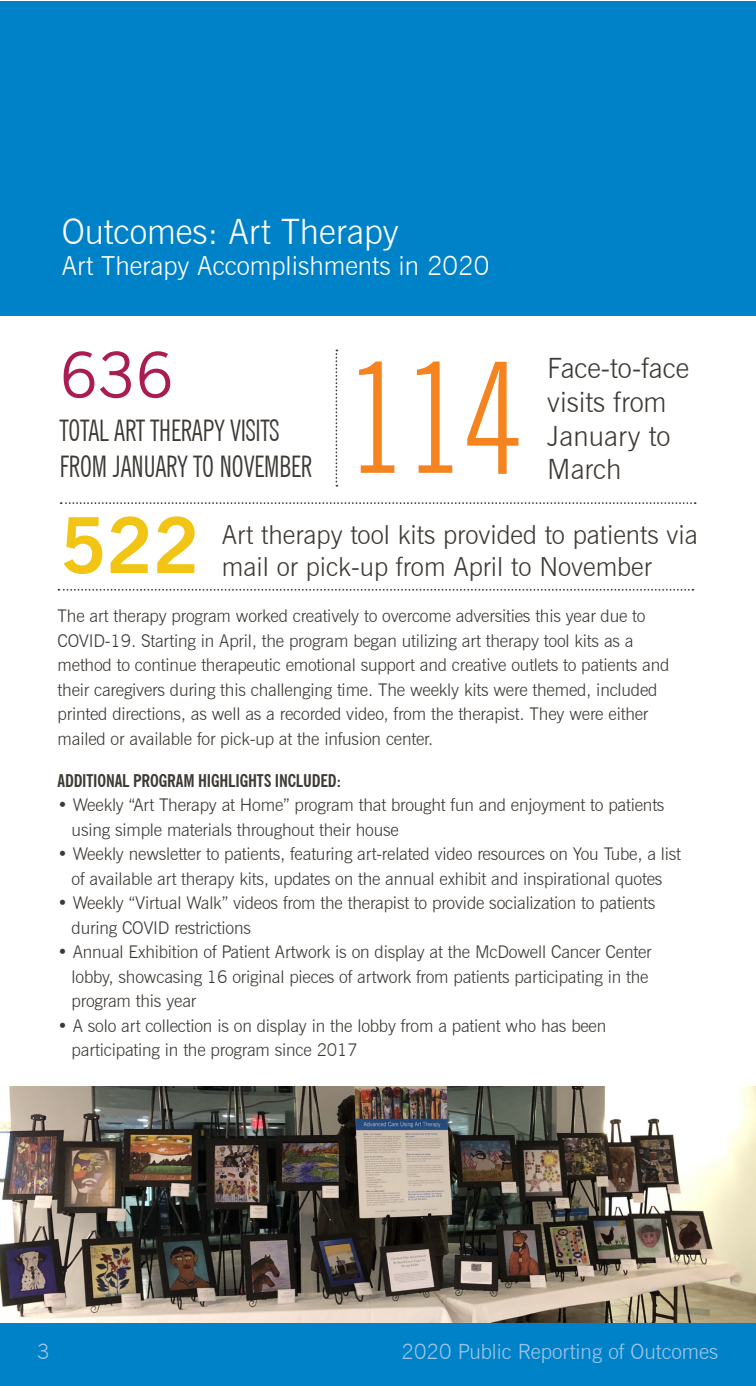
<style>
.page{position:relative;width:756px;height:1386px;background:#fff}
.page>*{position:absolute;margin:0;border:0;box-sizing:border-box;transform-origin:0 0}
.t1{font:extra-condensed 152.25px "News Gothic BT";color:#f58320}
.t2{font:700 77px "News Gothic BT";color:#f2c414}
.t3{font:63px "News Gothic BT";color:#aa1d53}
.t4{font:300 35px "News Gothic BT";color:#fff}
.t5{font:extra-condensed 29.75px/35.7px "News Gothic BT";color:#3d3934}
.t6{font:300 28px/33.6px "News Gothic BT";color:#3d3934}
.t7{font:300 26.25px/31.5px "News Gothic BT";color:#3d3934}
.t8{font:300 26.25px "News Gothic BT";color:#fff}
.t9{font:300 21px "News Gothic BT";color:#9fc5e7}
.t10{font:300 17.5px/24.5px "News Gothic BT";letter-spacing:-.01em;color:#3d3934}
.t11{font:700 condensed 17.5px "News Gothic BT";letter-spacing:-.01em;color:#3d3934}
</style>
<div class="page">
<div style="left:0;top:1324px;width:756px;height:62px;background:#0082c8"></div>
<div style="left:0;top:1px;width:756px;height:315px;background:#0082c8"></div>
<svg style="left:336px;top:350px;width:1px;height:137px"></svg>
<svg style="left:61px;top:502px;width:635px;height:2px"></svg>
<svg style="left:59px;top:589px;width:634px;height:2px"></svg>
<img style="left:0;top:1087px;width:756px;height:236px">
<h3 class="t4" style="left:62px;top:210px;width:339px">Outcomes: Art Therapy</h3>
<h3 class="t8" style="left:62px;top:250px;width:429px">Art Therapy Accomplishments in 2020</h3>
<h3 class="t3" style="left:60px;top:337px;width:115px">636</h3>
<h3 class="t5" style="left:60px;top:412px;width:254px">TOTAL ART THERAPY VISITS<br>FROM JANUARY TO NOVEMBER</h3>
<h1 class="t1" style="left:348px;top:327px;width:175px">114</h1>
<h3 class="t6" style="left:547px;top:351px;width:143px">Face-to-face visits from<br>January to<br>March</h3>
<h2 class="t2" style="left:60px;top:499px;width:141px">522</h2>
<h3 class="t7" style="left:222px;top:519px;width:478px">Art therapy tool kits provided to patients via mail or pick-up from April to November</h3>
<p class="t10" style="left:58px;top:604px;width:613px">The art therapy program worked creatively to overcome adversities this year due to COVID-19. Starting in April, the program began utilizing art therapy tool kits as a method to continue therapeutic emotional support and creative outlets to patients and their caregivers during this challenging time. The weekly kits were themed, included printed directions, as well as a recorded video, from the therapist. They were either mailed or available for pick-up at the infusion center.</p>
<p class="t11" style="left:58px;top:770px;width:285px">ADDITIONAL PROGRAM HIGHLIGHTS INCLUDED:</p>
<p class="t10" style="left:72px;top:793px;width:594px;text-indent:-14px">• Weekly “Art Therapy at Home” program that brought fun and enjoyment to patients using simple materials throughout their house</p>
<p class="t10" style="left:58px;top:842px;width:625px;text-align:center">• Weekly newsletter to patients, featuring art-related video resources on You Tube, a list of available art therapy kits, updates on the annual exhibit and inspirational quotes</p>
<p class="t10" style="left:72px;top:891px;width:585px;text-indent:-14px">• Weekly “Virtual Walk” videos from the therapist to provide socialization to patients during COVID restrictions</p>
<p class="t10" style="left:72px;top:940px;width:581px;text-indent:-14px">• Annual Exhibition of Patient Artwork is on display at the McDowell Cancer Center lobby, showcasing 16 original pieces of artwork from patients participating in the program this year</p>
<p class="t10" style="left:72px;top:1013px;width:536px;text-indent:-14px">• A solo art collection is on display in the lobby from a patient who has been participating in the program since 2017</p>
<p class="t9" style="left:37px;top:1339px;width:14px">3</p>
<p class="t9" style="left:402px;top:1339px;width:318px">2020 Public Reporting of Outcomes</p>
</div>
